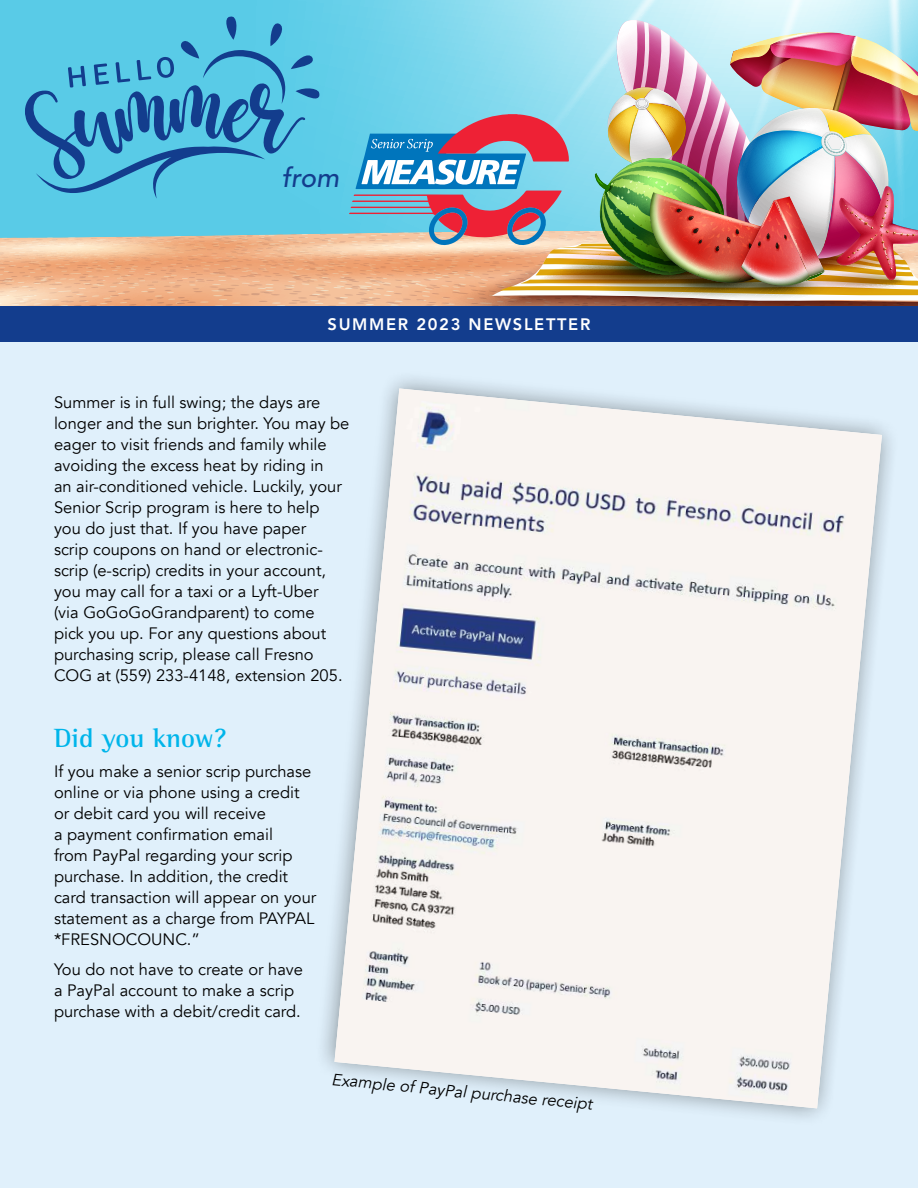
<style>
.page{position:relative;width:918px;height:1188px;background:#fff}
.page>*{position:absolute;margin:0;border:0;box-sizing:border-box;transform-origin:0 0}
.t1{font:700 27px "Rotis Semi Serif";color:#00b5ea}
.t2{font:italic 500 27px "Avenir";color:#133d8d}
.t3{font:16.5px/21px "Avenir";color:#000}
.t4{font:italic 16.5px "Avenir";color:#000}
.t5{font:800 16.5px "Avenir";letter-spacing:.1em;color:#fff}
</style>
<div class="page">
<div style="left:0;top:342px;width:918px;height:846px;background:#e0f0fb"></div>
<div style="left:0;top:306px;width:918px;height:36px;background:#133d8d"></div>
<img style="left:0;top:0;width:918px;height:306px">
<svg style="left:323px;top:378px;width:568px;height:740px"></svg>
<img style="left:334px;top:388px;width:548px;height:720px">
<h1 class="t2" style="left:282px;top:162px;width:59px">from</h1>
<p class="t5" style="left:328px;top:314px;width:264px">SUMMER 2023 NEWSLETTER</p>
<p class="t3" style="left:54px;top:392px;width:297px">Summer is in full swing; the days are longer and the sun brighter. You may be eager to visit friends and family while avoiding the excess heat by riding in<br>an air-conditioned vehicle. Luckily, your Senior Scrip program is here to help you do just that. If you have paper<br>scrip coupons on hand or electronic&shy;scrip (e-scrip) credits in your account, you may call for a taxi or a Lyft-Uber<br>(via GoGoGoGrandparent) to come<br>pick you up. For any questions about purchasing scrip, please call Fresno COG at (559) 233-4148, extension 205.</p>
<h1 class="t1" style="left:54px;top:721px;width:174px">Did you know?</h1>
<p class="t3" style="left:54px;top:761px;width:264px">If you make a senior scrip purchase online or via phone using a credit or debit card you will receive<br>a payment confirmation email<br>from PayPal regarding your scrip purchase. In addition, the credit card transaction will appear on your statement as a charge from PAYPAL *FRESNOCOUNC.”</p>
<p class="t3" style="left:54px;top:959px;width:251px">You do not have to create or have a PayPal account to make a scrip purchase with a debit/credit card.</p>
<p class="t4" style="left:333px;top:1070px;width:263px;rotate:5deg">Example of PayPal purchase receipt</p>
</div>
